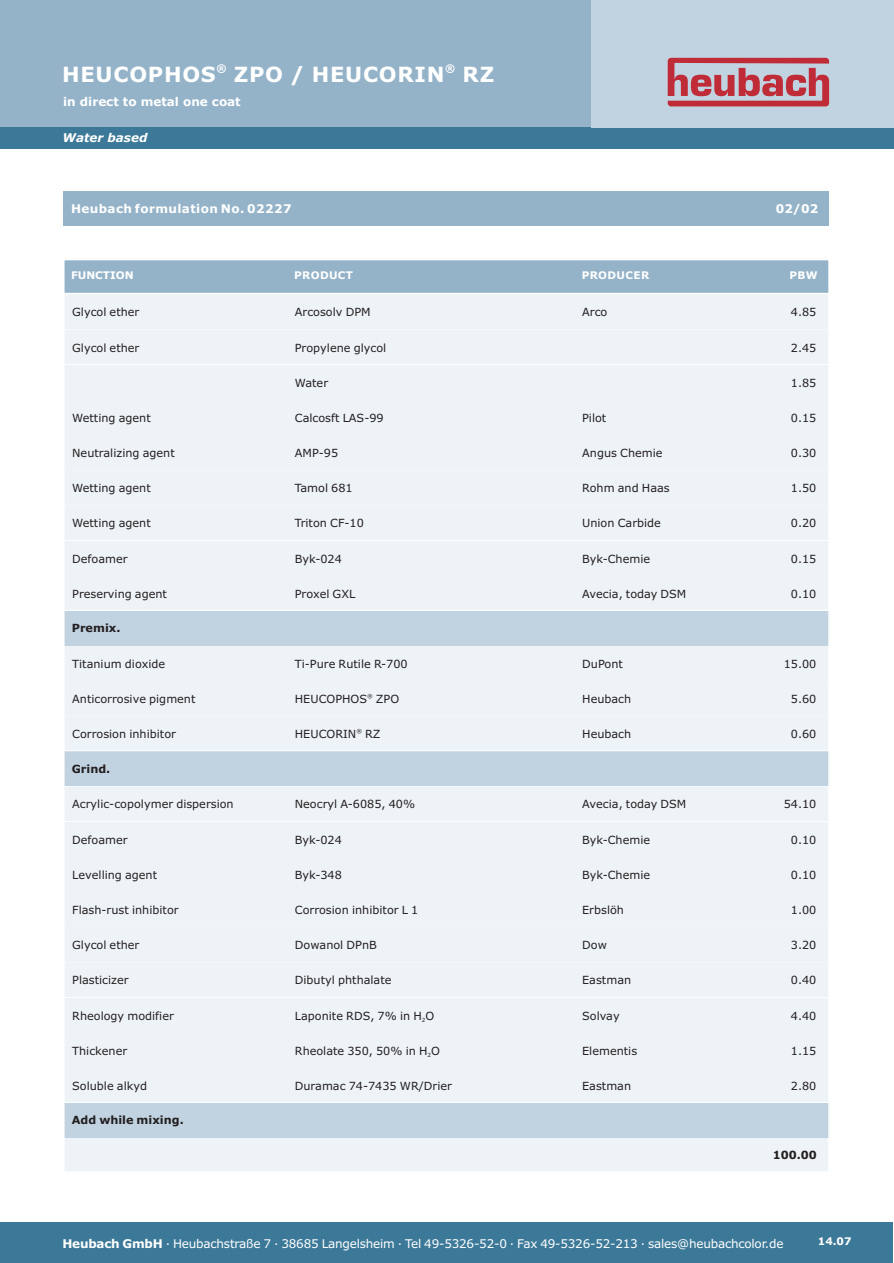
<style>
.page{position:relative;width:894px;height:1263px;background:#fff}
.page>*{position:absolute;margin:0;border:0;box-sizing:border-box;transform-origin:0 0}
.t1{font:700 21px "Verdana";letter-spacing:.035em;color:#fff}
.t2{font:12px "Verdana";letter-spacing:-.02em;color:#fff}
.t3{font:700 12px "Verdana";letter-spacing:.035em;color:#fff}
.t4{font:700 12px "Verdana";color:#fff}
.t5{font:italic 700 12px "Verdana";color:#fff}
.t6{font:11.25px "Verdana";color:#231f20}
.t7{font:700 11.25px "Verdana";color:#231f20}
.t8{font:700 10.5px "Verdana";letter-spacing:.035em;color:#fff}
.t9{font:700 10.5px "Verdana";color:#fff}
.t10{font:5.7px "Verdana";color:#231f20}
.s1{font-weight:700}
</style>
<div class="page">
<div style="left:0;top:0;width:591px;height:128px;background:#94b3c9"></div>
<div style="left:0;top:128px;width:894px;height:21px;background:#3c7998"></div>
<div style="left:591px;top:0;width:303px;height:128px;background:#c1d2e0"></div>
<div style="left:64px;top:192px;width:765px;height:34px;background:#94b3c9"></div>
<div style="left:0;top:1222px;width:893px;height:41px;background:#3c7998"></div>
<div style="left:64px;top:260px;width:765px;height:34px;background:#94b3c9"></div>
<div style="left:64px;top:1068px;width:765px;height:34px;background:#eef3f7"></div>
<div style="left:64px;top:1033px;width:765px;height:34px;background:#eef3f7"></div>
<div style="left:64px;top:998px;width:765px;height:34px;background:#eef3f7"></div>
<div style="left:64px;top:963px;width:765px;height:34px;background:#eef3f7"></div>
<div style="left:64px;top:928px;width:765px;height:34px;background:#eef3f7"></div>
<div style="left:64px;top:892px;width:765px;height:34px;background:#eef3f7"></div>
<div style="left:64px;top:857px;width:765px;height:34px;background:#eef3f7"></div>
<div style="left:64px;top:822px;width:765px;height:34px;background:#eef3f7"></div>
<div style="left:64px;top:787px;width:765px;height:34px;background:#eef3f7"></div>
<div style="left:64px;top:717px;width:765px;height:34px;background:#eef3f7"></div>
<div style="left:64px;top:682px;width:765px;height:34px;background:#eef3f7"></div>
<div style="left:64px;top:646px;width:765px;height:34px;background:#eef3f7"></div>
<div style="left:64px;top:576px;width:765px;height:34px;background:#eef3f7"></div>
<div style="left:64px;top:541px;width:765px;height:34px;background:#eef3f7"></div>
<div style="left:64px;top:506px;width:765px;height:34px;background:#eef3f7"></div>
<div style="left:64px;top:471px;width:765px;height:34px;background:#eef3f7"></div>
<div style="left:64px;top:435px;width:765px;height:35px;background:#eef3f7"></div>
<div style="left:64px;top:400px;width:765px;height:34px;background:#eef3f7"></div>
<div style="left:64px;top:365px;width:765px;height:34px;background:#eef3f7"></div>
<div style="left:64px;top:330px;width:765px;height:34px;background:#eef3f7"></div>
<div style="left:64px;top:295px;width:765px;height:34px;background:#eef3f7"></div>
<hr style="left:64px;top:293px;width:765px;height:1px;background:#fff">
<div style="left:64px;top:1138px;width:765px;height:34px;background:#eef3f7"></div>
<div style="left:64px;top:1103px;width:765px;height:34px;background:#c1d2e0"></div>
<div style="left:64px;top:752px;width:765px;height:34px;background:#c1d2e0"></div>
<hr style="left:64px;top:750px;width:765px;height:1px;background:#fff">
<div style="left:64px;top:611px;width:765px;height:34px;background:#c1d2e0"></div>
<svg style="left:668px;top:58px;width:161px;height:48px"></svg>
<p class="t8" style="left:217px;top:64px;width:12px">®</p>
<p class="t8" style="left:445px;top:64px;width:12px">®</p>
<h1 class="t1" style="left:62px;top:66px;width:434px">HEUCOPHOS ZPO / HEUCORIN RZ</h1>
<p class="t4" style="left:63px;top:97px;width:179px">in direct to metal one coat</p>
<p class="t5" style="left:63px;top:133px;width:86px">Water based</p>
<p class="t3" style="left:71px;top:204px;width:222px">Heubach formulation No. 02227</p>
<p class="t3" style="left:776px;top:204px;width:44px">02/02</p>
<p class="t9" style="left:71px;top:271px;width:64px">FUNCTION</p>
<p class="t8" style="left:294px;top:271px;width:60px">PRODUCT</p>
<p class="t8" style="left:582px;top:271px;width:69px">PRODUCER</p>
<p class="t8" style="left:790px;top:271px;width:30px">PBW</p>
<p class="t6" style="left:72px;top:308px;width:69px">Glycol ether</p>
<p class="t6" style="left:295px;top:308px;width:77px">Arcosolv DPM</p>
<p class="t6" style="left:582px;top:308px;width:27px">Arco</p>
<p class="t6" style="left:791px;top:308px;width:27px">4.85</p>
<p class="t6" style="left:72px;top:343px;width:69px">Glycol ether</p>
<p class="t6" style="left:295px;top:343px;width:93px">Propylene glycol</p>
<p class="t6" style="left:791px;top:343px;width:27px">2.45</p>
<p class="t6" style="left:295px;top:378px;width:35px">Water</p>
<p class="t6" style="left:791px;top:378px;width:27px">1.85</p>
<p class="t6" style="left:72px;top:413px;width:80px">Wetting agent</p>
<p class="t6" style="left:295px;top:413px;width:90px">Calcosft LAS-99</p>
<p class="t6" style="left:582px;top:413px;width:26px">Pilot</p>
<p class="t6" style="left:791px;top:413px;width:27px">0.15</p>
<p class="t6" style="left:72px;top:448px;width:104px">Neutralizing agent</p>
<p class="t6" style="left:295px;top:448px;width:45px">AMP-95</p>
<p class="t6" style="left:582px;top:448px;width:82px">Angus Chemie</p>
<p class="t6" style="left:791px;top:448px;width:27px">0.30</p>
<p class="t6" style="left:72px;top:484px;width:80px">Wetting agent</p>
<p class="t6" style="left:295px;top:484px;width:59px">Tamol 681</p>
<p class="t6" style="left:582px;top:484px;width:89px">Rohm and Haas</p>
<p class="t6" style="left:791px;top:484px;width:27px">1.50</p>
<p class="t6" style="left:72px;top:519px;width:80px">Wetting agent</p>
<p class="t6" style="left:295px;top:519px;width:71px">Triton CF-10</p>
<p class="t6" style="left:582px;top:519px;width:80px">Union Carbide</p>
<p class="t6" style="left:791px;top:519px;width:27px">0.20</p>
<p class="t6" style="left:72px;top:554px;width:57px">Defoamer</p>
<p class="t6" style="left:295px;top:554px;width:49px">Byk-024</p>
<p class="t6" style="left:582px;top:554px;width:70px">Byk-Chemie</p>
<p class="t6" style="left:791px;top:554px;width:27px">0.15</p>
<p class="t6" style="left:72px;top:589px;width:96px">Preserving agent</p>
<p class="t6" style="left:295px;top:589px;width:62px">Proxel GXL</p>
<p class="t6" style="left:582px;top:589px;width:106px">Avecia, today DSM</p>
<p class="t6" style="left:791px;top:589px;width:27px">0.10</p>
<p class="t7" style="left:72px;top:624px;width:50px">Premix.</p>
<p class="t6" style="left:72px;top:659px;width:95px">Titanium dioxide</p>
<p class="t6" style="left:295px;top:659px;width:114px">Ti-Pure Rutile R-700</p>
<p class="t6" style="left:582px;top:659px;width:42px">DuPont</p>
<p class="t6" style="left:784px;top:659px;width:34px">15.00</p>
<p class="t6" style="left:72px;top:695px;width:125px">Anticorrosive pigment</p>
<p class="t10" style="left:367px;top:693px;width:7px">®</p>
<p class="t6" style="left:295px;top:695px;width:106px">HEUCOPHOS ZPO</p>
<p class="t6" style="left:582px;top:695px;width:51px">Heubach</p>
<p class="t6" style="left:791px;top:695px;width:27px">5.60</p>
<p class="t6" style="left:72px;top:730px;width:105px">Corrosion inhibitor</p>
<p class="t10" style="left:356px;top:728px;width:7px">®</p>
<p class="t6" style="left:295px;top:730px;width:87px">HEUCORIN RZ</p>
<p class="t6" style="left:582px;top:730px;width:51px">Heubach</p>
<p class="t6" style="left:791px;top:730px;width:27px">0.60</p>
<p class="t7" style="left:72px;top:764px;width:40px">Grind.</p>
<p class="t6" style="left:72px;top:800px;width:163px">Acrylic-copolymer dispersion</p>
<p class="t6" style="left:295px;top:800px;width:122px">Neocryl A-6085, 40%</p>
<p class="t6" style="left:582px;top:800px;width:106px">Avecia, today DSM</p>
<p class="t6" style="left:784px;top:800px;width:34px">54.10</p>
<p class="t6" style="left:72px;top:835px;width:57px">Defoamer</p>
<p class="t6" style="left:295px;top:835px;width:49px">Byk-024</p>
<p class="t6" style="left:582px;top:835px;width:70px">Byk-Chemie</p>
<p class="t6" style="left:791px;top:835px;width:27px">0.10</p>
<p class="t6" style="left:72px;top:870px;width:86px">Levelling agent</p>
<p class="t6" style="left:295px;top:870px;width:49px">Byk-348</p>
<p class="t6" style="left:582px;top:870px;width:70px">Byk-Chemie</p>
<p class="t6" style="left:791px;top:870px;width:27px">0.10</p>
<p class="t6" style="left:72px;top:905px;width:108px">Flash-rust inhibitor</p>
<p class="t6" style="left:295px;top:905px;width:125px">Corrosion inhibitor L 1</p>
<p class="t6" style="left:582px;top:905px;width:43px">Erbslöh</p>
<p class="t6" style="left:791px;top:905px;width:27px">1.00</p>
<p class="t6" style="left:72px;top:941px;width:69px">Glycol ether</p>
<p class="t6" style="left:295px;top:941px;width:84px">Dowanol DPnB</p>
<p class="t6" style="left:582px;top:941px;width:26px">Dow</p>
<p class="t6" style="left:791px;top:941px;width:27px">3.20</p>
<p class="t6" style="left:72px;top:976px;width:58px">Plasticizer</p>
<p class="t6" style="left:295px;top:976px;width:98px">Dibutyl phthalate</p>
<p class="t6" style="left:582px;top:976px;width:51px">Eastman</p>
<p class="t6" style="left:791px;top:976px;width:27px">0.40</p>
<p class="t6" style="left:72px;top:1011px;width:103px">Rheology modifier</p>
<p class="t6" style="left:295px;top:1011px;width:141px">Laponite RDS, 7% in H<sub>2</sub>O</p>
<p class="t6" style="left:582px;top:1011px;width:39px">Solvay</p>
<p class="t6" style="left:791px;top:1011px;width:27px">4.40</p>
<p class="t6" style="left:72px;top:1046px;width:56px">Thickener</p>
<p class="t6" style="left:295px;top:1046px;width:147px">Rheolate 350, 50% in H<sub>2</sub>O</p>
<p class="t6" style="left:582px;top:1046px;width:57px">Elementis</p>
<p class="t6" style="left:791px;top:1046px;width:27px">1.15</p>
<p class="t6" style="left:72px;top:1081px;width:76px">Soluble alkyd</p>
<p class="t6" style="left:295px;top:1081px;width:159px">Duramac 74-7435 WR/Drier</p>
<p class="t6" style="left:582px;top:1081px;width:50px">Eastman</p>
<p class="t6" style="left:791px;top:1081px;width:27px">2.80</p>
<p class="t7" style="left:72px;top:1116px;width:113px">Add while mixing.</p>
<p class="t7" style="left:773px;top:1151px;width:46px">100.00</p>
<p class="t2" style="left:166px;top:1235px;width:6px">.</p>
<p class="t2" style="left:274px;top:1235px;width:6px">.</p>
<p class="t2" style="left:398px;top:1235px;width:6px">.</p>
<p class="t2" style="left:510px;top:1235px;width:6px">.</p>
<p class="t2" style="left:641px;top:1235px;width:6px">.</p>
<p class="t8" style="left:818px;top:1237px;width:35px">14.07</p>
<p class="t2" style="left:62px;top:1238px;width:723px"><span class="s1">Heubach GmbH</span> Heubachstraße 7 38685 Langelsheim Tel 49-5326-52-0 Fax 49-5326-52-213 sales@heubachcolor.de</p>
</div>
